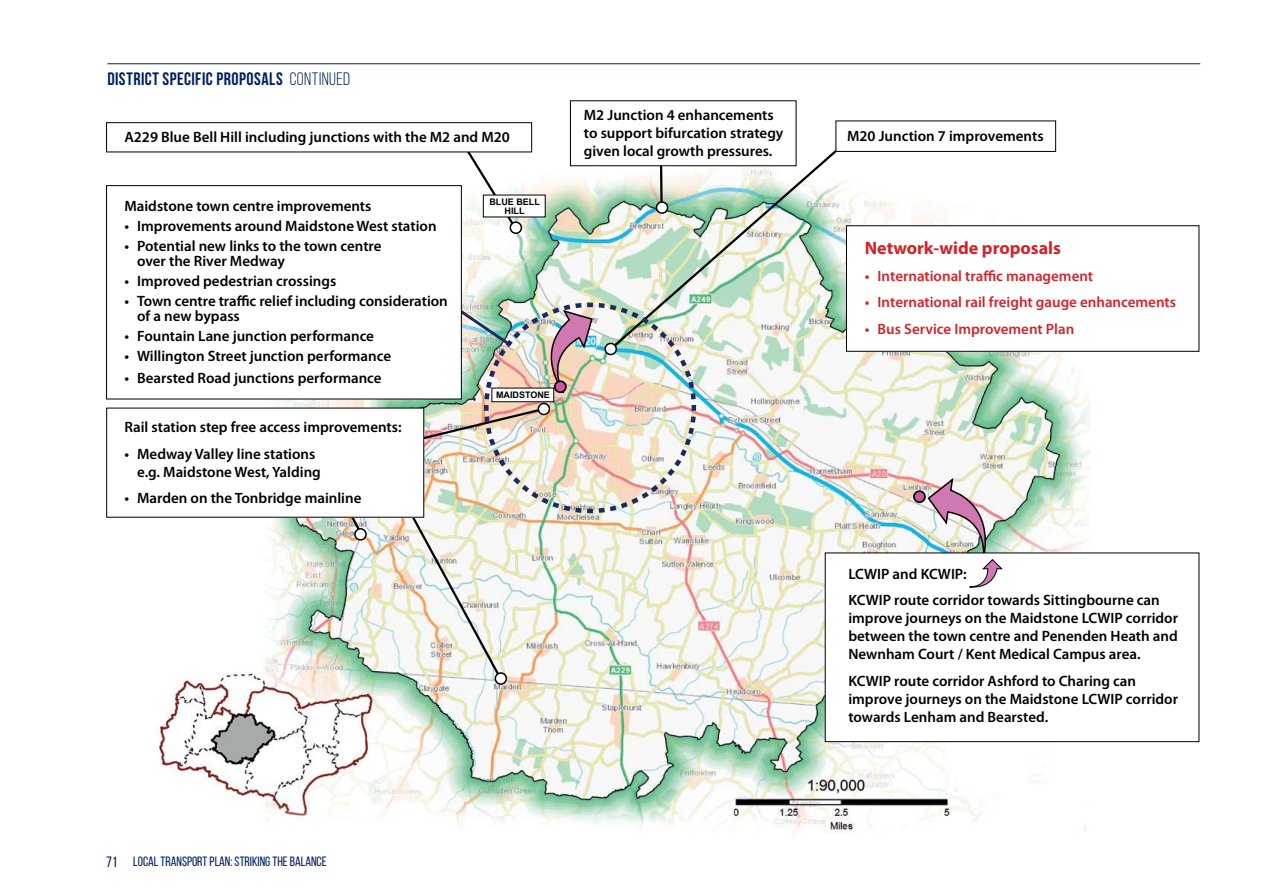
<style>
.page{position:relative;width:1263px;height:893px;background:#fff}
.page>*{position:absolute;margin:0;border:0;box-sizing:border-box;transform-origin:0 0}
.t1{font:700 18px "Bebas Neue";letter-spacing:.03em;color:#002060}
.t2{font:700 18px "Myriad Pro";color:#d2232a}
.t3{font:600 15px/18px "Myriad Pro";color:#000}
.t4{font:600 15px "Myriad Pro";color:#d2232a}
.t5{font:13.5px "Bebas Neue";color:#002060}
.t6{font:700 9px/8.7px "Arial";color:#000;text-align:center}
.s1{font-weight:400}
.s2{font-size:15px}
</style>
<div class="page">
<hr style="left:107px;top:63px;width:1093px;height:1px;background:#002060">
<img style="left:119px;top:150px;width:988px;height:684px">
<svg style="left:459px;top:152px;width:60px;height:80px"></svg>
<div style="left:106px;top:122px;width:426px;height:30px;border:1px solid #000"></div>
<div style="left:483px;top:195px;width:62px;height:22px;background:#fff"></div>
<img style="left:604px;top:143px;width:241px;height:213px">
<div style="left:836px;top:121px;width:220px;height:30px;background:#fff"></div>
<div style="left:835px;top:121px;width:221px;height:31px;border:1px solid #000"></div>
<svg style="left:341px;top:518px;width:23px;height:19px"></svg>
<svg style="left:659px;top:166px;width:5px;height:48px"></svg>
<div style="left:570px;top:101px;width:226px;height:65px;background:#fff"></div>
<div style="left:656px;top:202px;width:11px;height:11px;background:#fff;border-radius:50%"></div>
<div style="left:656px;top:201px;width:12px;height:13px;border:2px solid #000;border-radius:50%"></div>
<div style="left:510px;top:222px;width:11px;height:11px;background:#fff;border-radius:50%"></div>
<div style="left:510px;top:221px;width:12px;height:13px;border:2px solid #000;border-radius:50%"></div>
<div style="left:107px;top:408px;width:317px;height:109px;background:#fff"></div>
<div style="left:846px;top:226px;width:353px;height:125px;background:#fff"></div>
<div style="left:846px;top:225px;width:353px;height:127px;border:1px solid #000"></div>
<div style="left:355px;top:529px;width:11px;height:11px;background:#fff;border-radius:50%"></div>
<div style="left:354px;top:528px;width:13px;height:13px;border:2px solid #000;border-radius:50%"></div>
<div style="left:495px;top:672px;width:12px;height:13px;border:2px solid #000;border-radius:50%"></div>
<div style="left:107px;top:186px;width:354px;height:213px;background:#fff"></div>
<div style="left:106px;top:185px;width:356px;height:214px;border:1px solid #000"></div>
<img style="left:386px;top:294px;width:312px;height:390px">
<div style="left:555px;top:381px;width:11px;height:11px;background:#c657a0;border-radius:50%"></div>
<div style="left:554px;top:380px;width:13px;height:13px;border:2px solid #000;border-radius:50%"></div>
<div style="left:914px;top:491px;width:11px;height:11px;background:#c657a0;border-radius:50%"></div>
<div style="left:913px;top:490px;width:13px;height:13px;border:2px solid #000;border-radius:50%"></div>
<div style="left:825px;top:553px;width:374px;height:189px;background:#fff"></div>
<div style="left:825px;top:553px;width:374px;height:189px;border:1px solid #000"></div>
<img style="left:926px;top:476px;width:77px;height:112px">
<p class="t1" style="left:107px;top:68px;width:244px">DISTRICT SPECIFIC PROPOSALS <span class="s1">CONTINUED</span></p>
<p class="t3" style="left:124px;top:127px;width:387px">A229 Blue Bell Hill including junctions with the M2 and M20</p>
<p class="t3" style="left:124px;top:197px;width:249px">Maidstone town centre improvements</p>
<p class="t3" style="left:124px;top:217px;width:314px">• Improvements around Maidstone West station</p>
<p class="t3" style="left:137px;top:238px;width:246px;line-height:15.5px;text-indent:-13px">• Potential new links to the town centre over the River Medway</p>
<p class="t3" style="left:124px;top:272px;width:213px">• Improved pedestrian crossings</p>
<p class="t3" style="left:137px;top:293px;width:312px;line-height:15.5px;text-indent:-13px">• Town centre traffic relief including consideration of a new bypass</p>
<p class="t3" style="left:124px;top:327px;width:251px">• Fountain Lane junction performance</p>
<p class="t3" style="left:124px;top:346px;width:268px">• Willington Street junction performance</p>
<p class="t3" style="left:124px;top:369px;width:259px">• Bearsted Road junctions performance</p>
<p class="t3" style="left:124px;top:418px;width:279px">Rail station step free access improvements:</p>
<p class="t3" style="left:137px;top:444px;width:185px;text-indent:-13px">• Medway Valley line stations e.g. Maidstone West, Yalding</p>
<p class="t3" style="left:124px;top:489px;width:239px">• Marden on the Tonbridge mainline</p>
<p class="t6" style="left:489px;top:198px;width:52px">BLUE BELL<br>HILL</p>
<p class="t6" style="left:496px;top:391px;width:55px">MAIDSTONE</p>
<p class="t3" style="left:584px;top:105px;width:201px">M2 Junction 4 enhancements to support bifurcation strategy given local growth pressures.</p>
<p class="t5" style="left:106px;top:854px;width:222px"><span class="s2">71</span> LOCAL TRANSPORT PLAN: STRIKING THE BALANCE</p>
<p class="t3" style="left:847px;top:127px;width:198px">M20 Junction 7 improvements</p>
<p class="t2" style="left:865px;top:236px;width:198px">Network-wide proposals</p>
<p class="t4" style="left:865px;top:266px;width:230px">• International traffic management</p>
<p class="t4" style="left:865px;top:293px;width:313px">• International rail freight gauge enhancements</p>
<p class="t4" style="left:865px;top:319px;width:211px">• Bus Service Improvement Plan</p>
<p class="t3" style="left:848px;top:560px;width:313px;line-height:26.5px">LCWIP and KCWIP:<br>KCWIP route corridor towards Sittingbourne can</p>
<p class="t3" style="left:848px;top:609px;width:331px;text-align:justify">improve journeys on the Maidstone LCWIP corridor between the town centre and Penenden Heath and Newnham Court / Kent Medical Campus area.</p>
<p class="t3" style="left:848px;top:671px;width:331px">KCWIP route corridor Ashford to Charing can improve journeys on the Maidstone LCWIP corridor towards Lenham and Bearsted.</p>
</div>
